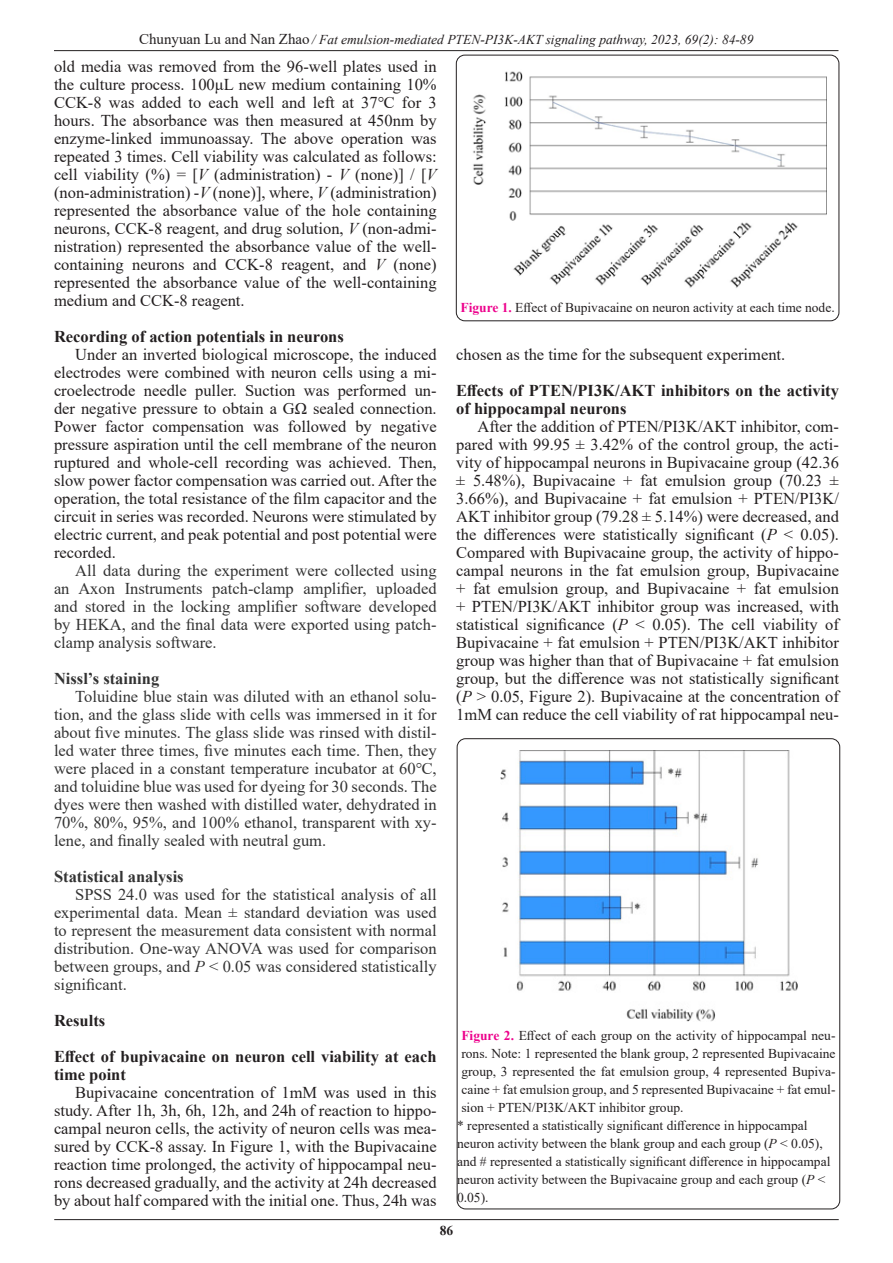
<style>
.page{position:relative;width:893px;height:1263px;background:#fff}
.page>*{position:absolute;margin:0;border:0;box-sizing:border-box;transform-origin:0 0}
.t1{font:16.5px/18px "Times New Roman";color:#231f20;text-align:justify}
.t2{font:16.5px/18px "Times New Roman";color:#333;text-align:justify}
.t3{font:700 16.5px/18px "Times New Roman";color:#231f20}
.t4{font:700 16.5px "Times New Roman";color:#333}
.t5{font:13.5px/18px "Times New Roman";color:#231f20;text-align:justify}
.t6{font:italic 13.5px "Times New Roman";color:#231f20}
.t7{font:700 13.5px "Times New Roman";color:#231f20}
.s1{font-style:normal;font-size:15px}
.s2{font-style:italic}
.s3{font-weight:700;color:#ed028c}
</style>
<div class="page">
<hr style="left:54px;top:50px;width:784px;height:1px;background:#231f20">
<hr style="left:54px;top:1219px;width:785px;height:1px;background:#231f20">
<div style="left:456px;top:55px;width:383px;height:266px;border:1px solid #231f20;border-radius:9px"></div>
<img style="left:473px;top:71px;width:353px;height:217px">
<img style="left:500px;top:751px;width:297px;height:270px">
<p class="t6" style="left:139px;top:30px;width:616px"><span class="s1">Chunyuan Lu and Nan Zhao</span> / Fat emulsion-mediated PTEN-PI3K-AKT signaling pathway, 2023, 69(2): 84-89</p>
<p class="t1" style="left:54px;top:57px;width:384px">old media was removed from the 96-well plates used in the culture process. 100μL new medium containing 10% CCK-8 was added to each well and left at 37℃ for 3 hours. The absorbance was then measured at 450nm by enzyme-linked immunoassay. The above operation was repeated 3 times. Cell viability was calculated as follows: cell viability (%) = [<span class="s2">V</span> (administration) - <span class="s2">V</span> (none)] / [<span class="s2">V </span>(non-administration) -<span class="s2">V</span> (none)], where, <span class="s2">V</span> (administration) represented the absorbance value of the hole containing neurons, CCK-8 reagent, and drug solution, <span class="s2">V</span> (non-admi&shy;nistration) represented the absorbance value of the well&shy;containing neurons and CCK-8 reagent, and <span class="s2">V</span> (none) represented the absorbance value of the well-containing medium and CCK-8 reagent.</p>
<p class="t3" style="left:54px;top:327px;width:291px">Recording of action potentials in neurons</p>
<p class="t1" style="left:54px;top:345px;width:384px;text-indent:21px">Under an inverted biological microscope, the induced electrodes were combined with neuron cells using a mi&shy;croelectrode needle puller. Suction was performed un&shy;der negative pressure to obtain a GΩ sealed connection.<br>Power factor compensation was followed by negative pressure aspiration until the cell membrane of the neuron ruptured and whole-cell recording was achieved. Then, slow power factor compensation was carried out. After the operation, the total resistance of the film capacitor and the circuit in series was recorded. Neurons were stimulated by electric current, and peak potential and post potential were recorded.</p>
<p class="t2" style="left:54px;top:561px;width:384px;text-indent:21px">All data during the experiment were collected using an Axon Instruments patch-clamp amplifier, uploaded and stored in the locking amplifier software developed by HEKA, and the final data were exported using patch&shy;clamp analysis software.</p>
<p class="t4" style="left:54px;top:667px;width:107px">Nissl’s staining</p>
<p class="t2" style="left:54px;top:687px;width:384px;text-indent:21px">Toluidine blue stain was diluted with an ethanol solu&shy;tion, and the glass slide with cells was immersed in it for about five minutes. The glass slide was rinsed with distil&shy;led water three times, five minutes each time. Then, they were placed in a constant temperature incubator at 60℃, and toluidine blue was used for dyeing for 30 seconds. The dyes were then washed with distilled water, dehydrated in 70%, 80%, 95%, and 100% ethanol, transparent with xy&shy;lene, and finally sealed with neutral gum.</p>
<p class="t4" style="left:54px;top:865px;width:131px">Statistical analysis</p>
<p class="t2" style="left:54px;top:885px;width:384px;text-indent:21px">SPSS 24.0 was used for the statistical analysis of all experimental data. Mean ± standard deviation was used to represent the measurement data consistent with normal distribution. One-way ANOVA was used for comparison between groups, and <span class="s2">P</span> &lt; 0.05 was considered statistically significant.</p>
<p class="t3" style="left:54px;top:1011px;width:53px">Results</p>
<p class="t3" style="left:54px;top:1047px;width:384px">Effect of bupivacaine on neuron cell viability at each time point</p>
<p class="t1" style="left:54px;top:1083px;width:384px;text-indent:21px">Bupivacaine concentration of 1mM was used in this study. After 1h, 3h, 6h, 12h, and 24h of reaction to hippo&shy;campal neuron cells, the activity of neuron cells was mea&shy;sured by CCK-8 assay. In Figure 1, with the Bupivacaine reaction time prolonged, the activity of hippocampal neu&shy;rons decreased gradually, and the activity at 24h decreased by about half compared with the initial one. Thus, 24h was</p>
<p class="t5" style="left:460px;top:298px;width:376px"><span class="s3">Figure 1.</span> Effect of Bupivacaine on neuron activity at each time node.</p>
<p class="t1" style="left:456px;top:345px;width:331px">chosen as the time for the subsequent experiment.</p>
<p class="t3" style="left:456px;top:381px;width:384px">Effects of PTEN/PI3K/AKT inhibitors on the activity of hippocampal neurons</p>
<p class="t1" style="left:456px;top:417px;width:384px;text-indent:21px">After the addition of PTEN/PI3K/AKT inhibitor, com&shy;pared with 99.95 ± 3.42% of the control group, the acti&shy;vity of hippocampal neurons in Bupivacaine group (42.36 ± 5.48%), Bupivacaine + fat emulsion group (70.23 ± 3.66%), and Bupivacaine + fat emulsion + PTEN/PI3K/ AKT inhibitor group (79.28 ± 5.14%) were decreased, and the differences were statistically significant (<span class="s2">P</span> &lt; 0.05).<br>Compared with Bupivacaine group, the activity of hippo&shy;campal neurons in the fat emulsion group, Bupivacaine + fat emulsion group, and Bupivacaine + fat emulsion + PTEN/PI3K/AKT inhibitor group was increased, with statistical significance (<span class="s2">P</span> &lt; 0.05). The cell viability of Bupivacaine + fat emulsion + PTEN/PI3K/AKT inhibitor group was higher than that of Bupivacaine + fat emulsion group, but the difference was not statistically significant (<span class="s2">P</span> &gt; 0.05, Figure 2). Bupivacaine at the concentration of 1mM can reduce the cell viability of rat hippocampal neu-</p>
<p class="t5" style="left:461px;top:1026px;width:376px"><span class="s3">Figure 2.</span> Effect of each group on the activity of hippocampal neu&shy;rons. Note: 1 represented the blank group, 2 represented Bupivacaine group, 3 represented the fat emulsion group, 4 represented Bupiva&shy;caine + fat emulsion group, and 5 represented Bupivacaine + fat emul&shy;sion + PTEN/PI3K/AKT inhibitor group.</p>
<p class="t5" style="left:457px;top:1116px;width:375px;text-align:left">* represented a statistically significant difference in hippocampal neuron activity between the blank group and each group (<span class="s2">P</span> &lt; 0.05), and # represented a statistically significant difference in hippocampal neuron activity between the Bupivacaine group and each group (<span class="s2">P</span> &lt; 0.05).</p>
<p class="t7" style="left:440px;top:1220px;width:15px">86</p>
</div>
